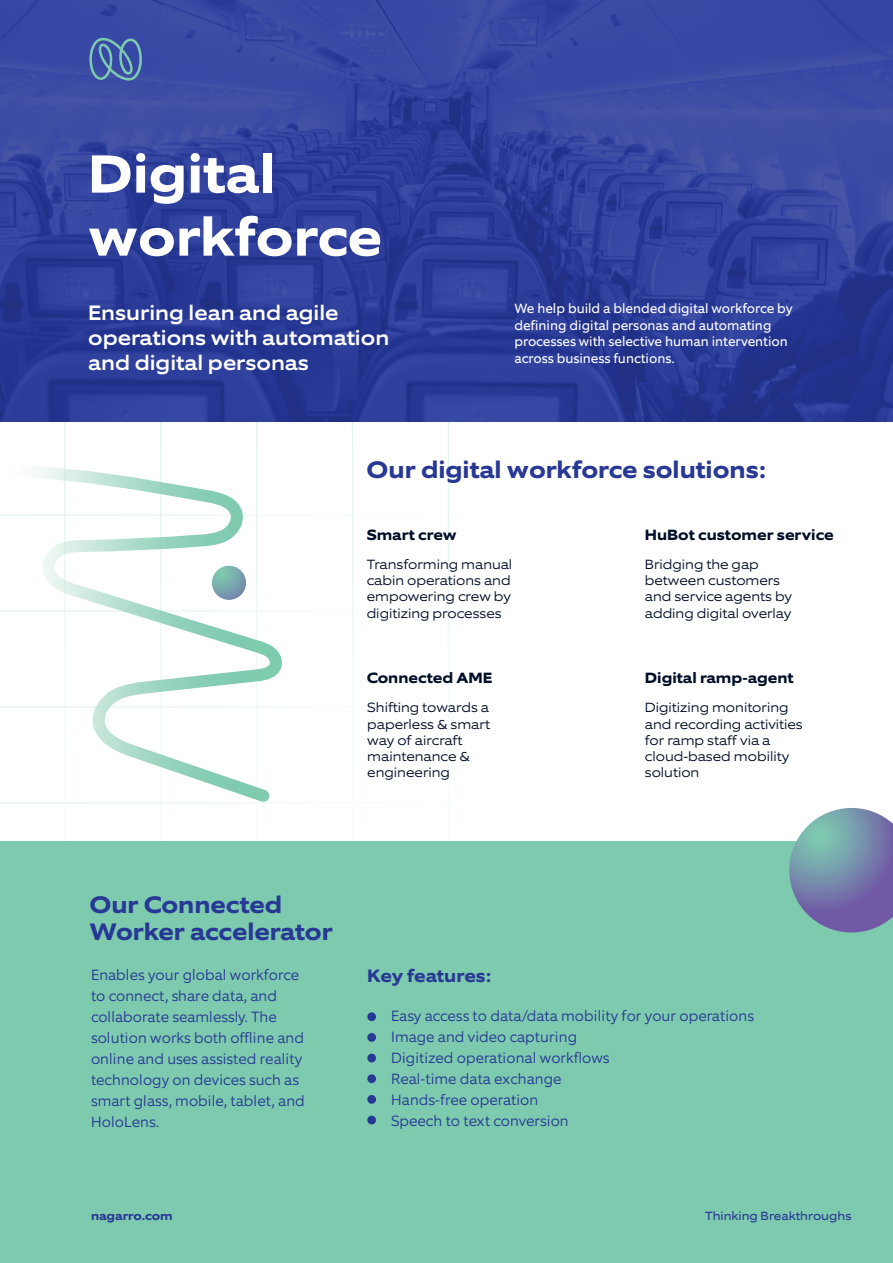
<style>
.page{position:relative;width:893px;height:1263px;background:#fff}
.page>*{position:absolute;margin:0;border:0;box-sizing:border-box;transform-origin:0 0}
.t1{font:700 54px/63px "Equip Extended";color:#fff}
.t2{font:700 24px/27px "Equip Extended";color:#273895}
.t3{font:500 21px/25.2px "Equip Extended";color:#fff}
.t4{font:700 18px "Equip Extended";color:#273895}
.t5{font:300 15px/21px "Equip";color:#273895}
.t6{font:700 15px "Equip Extended";color:#000e27}
.t7{font:300 13.5px/16.2px "Equip Extended";color:#000e27}
.t8{font:13.5px/16.5px "Equip";color:#fff}
.t9{font:12px "Equip Extended";color:#273895}
.t10{font:700 12px "Equip Extended";color:#273895}
</style>
<div class="page">
<svg style="left:0;top:0;width:893px;height:421px;background:#30419c"></svg>
<div style="left:0;top:842px;width:893px;height:421px;background:#7dcaae"></div>
<div style="left:367px;top:1054px;width:9px;height:8px;background:#273895;border-radius:50%"></div>
<div style="left:367px;top:1033px;width:9px;height:9px;background:#273895;border-radius:50%"></div>
<div style="left:367px;top:1095px;width:9px;height:9px;background:#273895;border-radius:50%"></div>
<div style="left:367px;top:1116px;width:9px;height:8px;background:#273895;border-radius:50%"></div>
<div style="left:367px;top:1074px;width:9px;height:9px;background:#273895;border-radius:50%"></div>
<div style="left:367px;top:1012px;width:9px;height:9px;background:#273895;border-radius:50%"></div>
<svg style="left:789px;top:808px;width:104px;height:124px"></svg>
<svg style="left:89px;top:37px;width:53px;height:44px;background:#4c6fa7"></svg>
<svg style="left:0;top:457px;width:291px;height:347px"></svg>
<svg style="left:212px;top:566px;width:34px;height:34px"></svg>
<h1 class="t1" style="left:88px;top:143px;width:295px">Digital workforce</h1>
<h3 class="t3" style="left:88px;top:300px;width:303px">Ensuring lean and agile operations with automation and digital personas</h3>
<p class="t8" style="left:514px;top:301px;width:280px">We help build a blended digital workforce by defining digital personas and automating processes with selective human intervention across business functions.</p>
<h2 class="t2" style="left:367px;top:457px;width:401px">Our digital workforce solutions:</h2>
<p class="t6" style="left:367px;top:525px;width:92px">Smart crew</p>
<p class="t6" style="left:645px;top:525px;width:190px">HuBot customer service</p>
<p class="t7" style="left:367px;top:556px;width:147px;text-align:justify">Transforming manual cabin operations and empowering crew by digitizing processes</p>
<p class="t7" style="left:645px;top:556px;width:149px">Bridging the gap between customers and service agents by adding digital overlay</p>
<p class="t6" style="left:367px;top:668px;width:127px">Connected AME</p>
<p class="t6" style="left:645px;top:668px;width:150px">Digital ramp-agent</p>
<p class="t7" style="left:367px;top:700px;width:124px">Shifting towards a paperless &amp; smart way of aircraft maintenance &amp; engineering</p>
<p class="t7" style="left:645px;top:700px;width:159px">Digitizing monitoring and recording activities for ramp staff via a cloud-based mobility solution</p>
<h2 class="t2" style="left:89px;top:892px;width:245px">Our Connected<br>Worker accelerator</h2>
<p class="t5" style="left:91px;top:964px;width:215px">Enables your global workforce to connect, share data, and collaborate seamlessly. The solution works both offline and online and uses assisted reality technology on devices such as smart glass, mobile, tablet, and<br>HoloLens.</p>
<p class="t4" style="left:367px;top:964px;width:125px">Key features:</p>
<p class="t5" style="left:391px;top:1005px;width:364px">Easy access to data/data mobility for your operations<br>Image and video capturing<br>Digitized operational workflows<br>Real-time data exchange<br>Hands-free operation<br>Speech to text conversion</p>
<p class="t10" style="left:91px;top:1208px;width:83px">nagarro.com</p>
<p class="t9" style="left:705px;top:1208px;width:148px">Thinking Breakthroughs</p>
</div>
